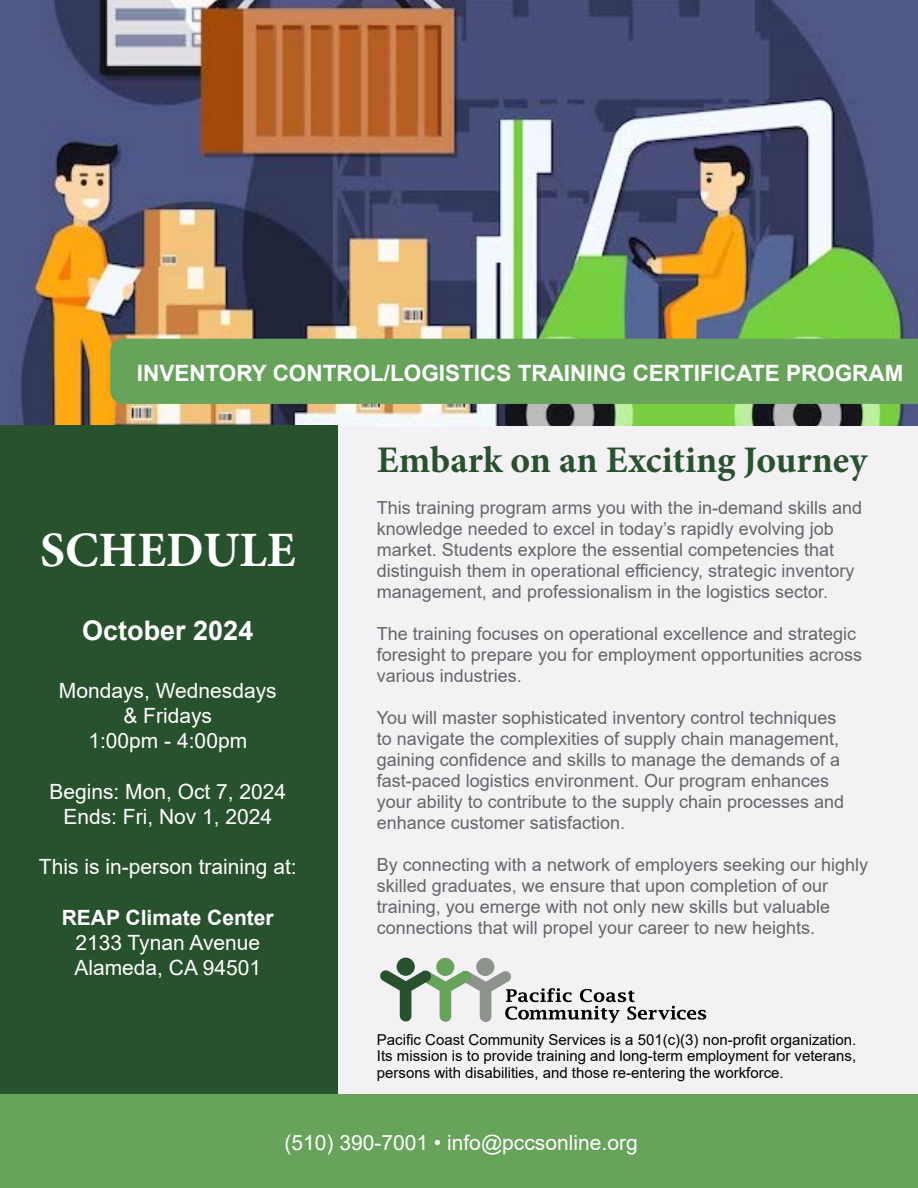
<style>
.page{position:relative;width:918px;height:1188px;background:#fff}
.page>*{position:absolute;margin:0;border:0;box-sizing:border-box;transform-origin:0 0}
.t1{font:700 49.5px "Minion Pro";color:#fff}
.t2{font:700 37.5px "Minion Pro";color:#28522e}
.t3{font:700 27px "Arial";color:#fff}
.t4{font:700 22.5px "Arial";color:#fff}
.t5{font:21px/25.2px "Arial";color:#fff;text-align:center}
.t6{font:700 21px "Arial";color:#fff}
.t7{font:18px/21px "Arial";color:#656669}
.t8{font:15px/16.5px "Arial";color:#000;text-align:justify}
</style>
<div class="page">
<div style="left:338px;top:426px;width:580px;height:668px;background:#f4f1f4"></div>
<img style="left:0;top:0;width:918px;height:426px">
<div style="left:0;top:426px;width:338px;height:668px;background:#28522e"></div>
<div style="left:110px;top:339px;width:808px;height:65px;background:#68a35c"></div>
<div style="left:0;top:1094px;width:918px;height:94px;background:#68a35c"></div>
<div style="left:476px;top:958px;width:18px;height:18px;background:#8d938c;border-radius:50%"></div>
<div style="left:397px;top:958px;width:18px;height:18px;background:#28522e;border-radius:50%"></div>
<div style="left:436px;top:958px;width:18px;height:18px;background:#68a35c;border-radius:50%"></div>
<svg style="left:380px;top:970px;width:326px;height:53px"></svg>
<p class="t4" style="left:137px;top:357px;width:768px">INVENTORY CONTROL/LOGISTICS TRAINING CERTIFICATE PROGRAM</p>
<h1 class="t1" style="left:40px;top:515px;width:257px">SCHEDULE</h1>
<h3 class="t3" style="left:82px;top:612px;width:173px">October 2024</h3>
<p class="t5" style="left:59px;top:678px;width:219px">Mondays, Wednesdays &amp; Fridays<br>1:00pm - 4:00pm</p>
<p class="t5" style="left:49px;top:779px;width:238px">Begins: Mon, Oct 7, 2024<br>Ends: Fri, Nov 1, 2024</p>
<p class="t5" style="left:39px;top:854px;width:259px">This is in-person training at:</p>
<p class="t6" style="left:62px;top:902px;width:214px">REAP Climate Center</p>
<p class="t5" style="left:74px;top:930px;width:188px;text-align:left">2133 Tynan Avenue<br>Alameda, CA 94501</p>
<h2 class="t2" style="left:377px;top:433px;width:492px">Embark on an Exciting Journey</h2>
<p class="t7" style="left:377px;top:497px;width:487px">This training program arms you with the in-demand skills and knowledge needed to excel in today’s rapidly evolving job market. Students explore the essential competencies that distinguish them in operational efficiency, strategic inventory management, and professionalism in the logistics sector.</p>
<p class="t7" style="left:377px;top:623px;width:487px">The training focuses on operational excellence and strategic foresight to prepare you for employment opportunities across various industries.</p>
<p class="t7" style="left:377px;top:707px;width:469px">You will master sophisticated inventory control techniques to navigate the complexities of supply chain management, gaining confidence and skills to manage the demands of a fast-paced logistics environment. Our program enhances your ability to contribute to the supply chain processes and enhance customer satisfaction.</p>
<p class="t7" style="left:377px;top:854px;width:493px">By connecting with a network of employers seeking our highly skilled graduates, we ensure that upon completion of our training, you emerge with not only new skills but valuable connections that will propel your career to new heights.</p>
<p class="t8" style="left:377px;top:1031px;width:481px">Pacific Coast Community Services is a 501(c)(3) non-profit organization.<br>Its mission is to provide training and long-term employment for veterans, persons with disabilities, and those re-entering the workforce.</p>
<p class="t5" style="left:285px;top:1130px;width:355px">(510) 390-7001 • info@pccsonline.org</p>
</div>
